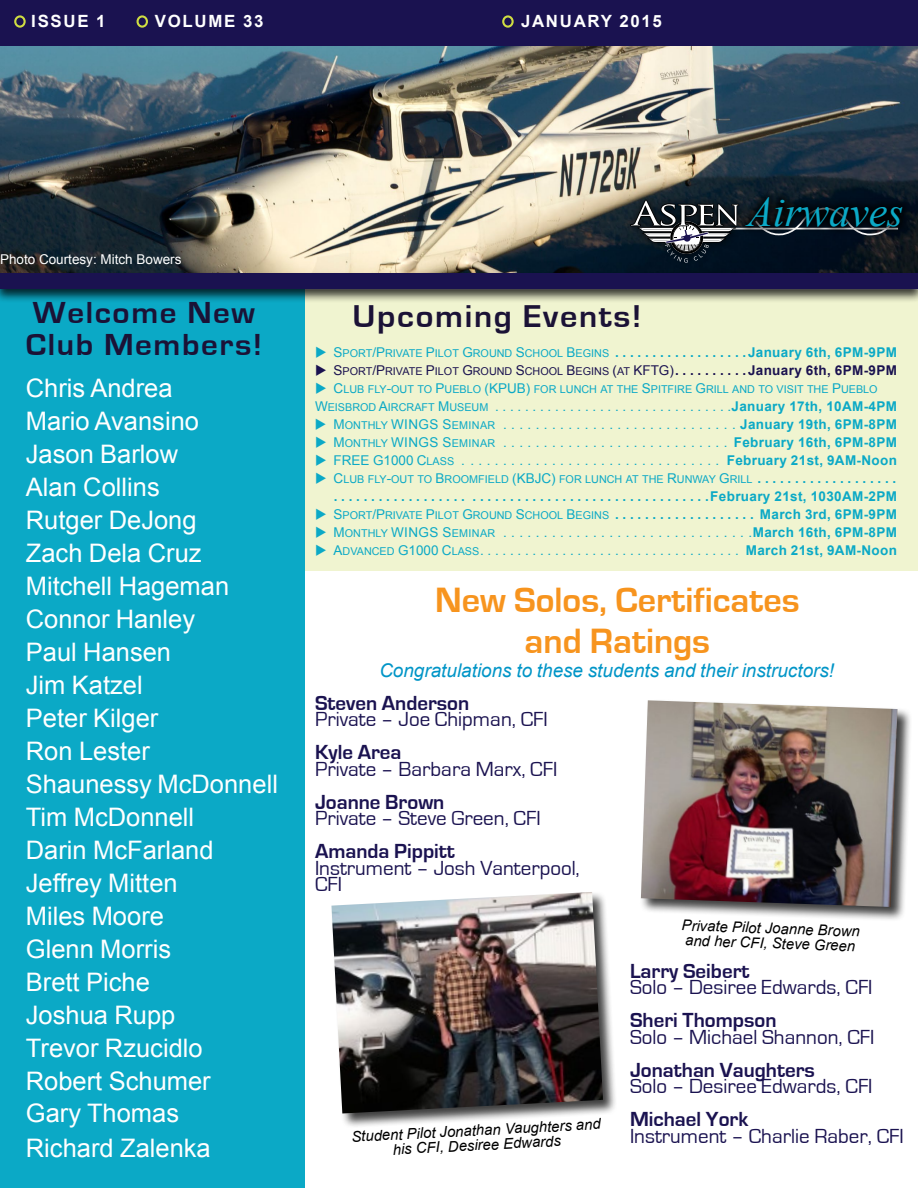
<style>
.page{position:relative;width:918px;height:1188px;background:#fff}
.page>*{position:absolute;margin:0;border:0;box-sizing:border-box;transform-origin:0 0}
.t1{font:italic 42px "Times New Roman";color:#0ba9c6}
.t2{font:700 36.15px/41px "Eurostile";color:#f7941e;text-align:center}
.t3{font:700 32.55px "Eurostile";letter-spacing:.05em;color:#1b1236;scale:1.05 1}
.t4{font:700 31.35px/31.5px "Eurostile";letter-spacing:.05em;color:#1b1236;scale:1.05 1}
.t5{font:25.5px/33px "Arial";color:#fff}
.t6{font:21px/16.5px "Eurostile";color:#1a1250}
.t7{font:700 21px "Eurostile";color:#1a1250}
.t8{font:italic 18.9px "Arial";color:#0095c7}
.t9{font:700 16.8px "Arial";letter-spacing:.1em;color:#fff}
.t10{font:italic 14.85px/14.9px "Arial";color:#000}
.t11{font:13.5px "Arial MT SC800";color:#0ba9c6}
.t12{font:13.5px "Arial Bold MT SC800";color:#0ba9c6}
.t13{font:13.5px "Arial";color:#fff}
.t14{font:10.8px "Arial MT SC800";color:#0ba9c6}
.t15{font:10.8px "Arial MT SC800";color:#1a1250}
.s1{font-size:13.5px}
.s2{font-family:"Arial Bold MT SC800";font-size:13.5px}
.s3{font-family:"Arial";font-weight:700;font-size:13.5px}
.s4{font-size:10.8px}
.s5{font-family:"Arial";font-weight:700}
</style>
<div class="page">
<div style="left:288px;top:290px;width:630px;height:281px;background:#f0f4d0"></div>
<div style="left:0;top:244px;width:304px;height:944px;background:#0ba9c6"></div>
<img style="left:0;top:45px;width:918px;height:227px">
<svg style="left:736px;top:189px;width:176px;height:47px;background:#0f171f"></svg>
<div style="left:0;top:272px;width:918px;height:31px;background:#000;opacity:.77"></div>
<div style="left:0;top:273px;width:918px;height:15px;background:#1a1250"></div>
<div style="left:0;top:0;width:918px;height:45px;background:#1a1250"></div>
<div style="left:14px;top:15px;width:12px;height:13px;border:2px solid #cfdd42;border-radius:50%"></div>
<div style="left:137px;top:15px;width:11px;height:13px;border:2px solid #cfdd42;border-radius:50%"></div>
<div style="left:502px;top:15px;width:12px;height:13px;border:2px solid #cfdd42;border-radius:50%"></div>
<div style="left:623px;top:192px;width:124px;height:78px;background:#000;opacity:.75"></div>
<svg style="left:630px;top:200px;width:109px;height:68px;background:#39424b"></svg>
<div style="left:640px;top:699px;width:272px;height:223px;background:#000;opacity:.75"></div>
<img style="left:641px;top:700px;width:256px;height:207px">
<div style="left:330px;top:891px;width:288px;height:237px;background:#000;opacity:.75"></div>
<img style="left:331px;top:892px;width:272px;height:222px">
<p class="t9" style="left:31px;top:10px;width:76px">issue 1</p>
<p class="t9" style="left:155px;top:10px;width:110px">volume 33</p>
<p class="t9" style="left:521px;top:10px;width:142px">Jan uary 2015</p>
<p class="t13" style="left:0;top:250px;width:183px">Photo Courtesy: Mitch Bowers</p>
<h1 class="t1" style="left:747px;top:183px;width:158px">Airwaves</h1>
<h3 class="t4" style="left:26px;top:298px;width:227px">Welcome New<br>Club Members!</h3>
<h3 class="t3" style="left:353px;top:298px;width:277px">Upcoming Events!</h3>
<p class="t5" style="left:26px;top:371px;width:254px">Chris Andrea<br>Mario Avansino<br>Jason Barlow<br>Alan Collins<br>Rutger DeJong<br>Zach Dela Cruz<br>Mitchell Hageman<br>Connor Hanley<br>Paul Hansen<br>Jim Katzel<br>Peter Kilger<br>Ron Lester<br>Shaunessy McDonnell<br>Tim McDonnell<br>Darin McFarland<br>Jeffrey Mitten<br>Miles Moore<br>Glenn Morris<br>Brett Piche<br>Joshua Rupp<br>Trevor Rzucidlo<br>Robert Schumer<br>Gary Thomas<br>Richard Zalenka</p>
<p class="t14" style="left:315px;top:346px;width:583px">◆ <span class="s1">S</span>PORT<span class="s1">/P</span>RIVATE <span class="s1">P</span>ILOT <span class="s1">G</span>ROUND <span class="s1">S</span>CHOOL <span class="s1">B</span>EGINS <span class="s2">. . . . . . . . . . . . . . . . .</span> <span class="s3">January 6th, 6PM-9PM</span></p>
<p class="t15" style="left:315px;top:364px;width:583px">◆ <span class="s1">S</span>PORT<span class="s1">/P</span>RIVATE <span class="s1">P</span>ILOT <span class="s1">G</span>ROUND <span class="s1">S</span>CHOOL <span class="s1">B</span>EGINS <span class="s1">(</span>AT <span class="s1">KFTG)</span> <span class="s2">. . . . . . . . .</span> <span class="s3">January 6th, 6PM-9PM</span></p>
<p class="t14" style="left:315px;top:382px;width:564px">◆ <span class="s1">C</span>LUB FLY<span class="s1">-</span>OUT TO <span class="s1">P</span>UEBLO <span class="s1">(KPUB)</span> FOR LUNCH AT THE <span class="s1">S</span>PITFIRE <span class="s1">G</span>RILL AND TO VISIT THE <span class="s1">P</span>UEBLO</p>
<p class="t11" style="left:315px;top:397px;width:583px">W<span class="s4">EISBROD</span> A<span class="s4">IRCRAFT</span> M<span class="s4">USEUM</span> . . . . . . . . . . . . . . . . . . . . . . . . . . . . . . . <span class="s5">January 17th, 10AM-4PM</span></p>
<p class="t11" style="left:315px;top:415px;width:584px">◆ M<span class="s4">ONTHLY</span>WINGS S<span class="s4">EMINAR</span> .............................<span class="s5">January 19th, 6PM-8PM</span></p>
<p class="t11" style="left:315px;top:433px;width:583px">◆ M<span class="s4">ONTHLY</span>WINGS S<span class="s4">EMINAR</span> ............................ <span class="s5">February 16th, 6PM-8PM</span></p>
<p class="t11" style="left:315px;top:451px;width:37px">◆ FREE</p>
<p class="t11" style="left:373px;top:451px;width:525px">G1000 C<span class="s4">LASS</span> . ............................... <span class="s5">February 21st, 9AM-Noon</span></p>
<p class="t14" style="left:315px;top:472px;width:575px">◆ <span class="s1">C</span>LUB FLY<span class="s1">-</span>OUT TO <span class="s1">B</span>ROOMFIELD <span class="s1">(KBJC)</span> FOR LUNCH AT THE <span class="s1">R</span>UNWAY <span class="s1">G</span>RILL <span class="s2">. . . . . . . . . . . . . . . . . .</span></p>
<p class="t12" style="left:334px;top:487px;width:565px">................. ............................... <span class="s5">February 21st, 1030AM-2PM</span></p>
<p class="t14" style="left:315px;top:508px;width:583px">◆ <span class="s1">S</span>PORT<span class="s1">/P</span>RIVATE <span class="s1">P</span>ILOT <span class="s1">G</span>ROUND <span class="s1">S</span>CHOOL <span class="s1">B</span>EGINS <span class="s2">. . . . . . . . . . . . . . . . . . .</span> <span class="s3">March 3rd, 6PM-9PM</span></p>
<p class="t11" style="left:315px;top:523px;width:583px">◆ M<span class="s4">ONTHLY</span>WINGS S<span class="s4">EMINAR</span> .............................. <span class="s5">March 16th, 6PM-8PM</span></p>
<p class="t11" style="left:315px;top:541px;width:583px">◆ A<span class="s4">DVANCED</span> G1000 C<span class="s4">LASS</span> ................................... <span class="s5">March 21st, 9AM-Noon</span></p>
<h2 class="t2" style="left:435px;top:581px;width:366px">New Solos, Certificates and Ratings</h2>
<h3 class="t8" style="left:379px;top:658px;width:456px">Congratulations to these students and their instructors!</h3>
<h3 class="t7" style="left:315px;top:691px;width:156px">Steven Anderson</h3>
<h3 class="t6" style="left:315px;top:711px;width:234px">Private – Joe Chipman, CFI</h3>
<h3 class="t7" style="left:315px;top:741px;width:88px">Kyle Area</h3>
<h3 class="t6" style="left:315px;top:761px;width:244px">Private – Barbara Marx, CFI</h3>
<h3 class="t7" style="left:315px;top:790px;width:131px">Joanne Brown</h3>
<h3 class="t6" style="left:315px;top:810px;width:227px">Private – Steve Green, CFI</h3>
<h3 class="t7" style="left:315px;top:840px;width:141px">Amanda Pippitt</h3>
<h3 class="t6" style="left:315px;top:860px;width:266px">Instrument – Josh Vanterpool,<br>CFI</h3>
<p class="t10" style="left:682px;top:918px;width:180px;rotate:2deg">Private Pilot Joanne Brown and her CFI, Steve Green</p>
<h3 class="t7" style="left:630px;top:959px;width:121px">Larry Seibert</h3>
<h3 class="t6" style="left:630px;top:980px;width:244px">Solo – Desiree Edwards, CFI</h3>
<h3 class="t7" style="left:630px;top:1009px;width:148px">Sheri Thompson</h3>
<h3 class="t6" style="left:630px;top:1029px;width:246px">Solo – Michael Shannon, CFI</h3>
<h3 class="t7" style="left:630px;top:1058px;width:186px">Jonathan Vaughters</h3>
<h3 class="t6" style="left:630px;top:1079px;width:244px">Solo – Desiree Edwards, CFI</h3>
<h3 class="t7" style="left:630px;top:1108px;width:120px">Michael York</h3>
<h3 class="t6" style="left:630px;top:1128px;width:275px">Instrument – Charlie Raber, CFI</h3>
<p class="t10" style="left:351px;top:1130px;width:251px;text-align:center;rotate:-3deg">Student Pilot Jonathan Vaughters and his CFI, Desiree Edwards</p>
</div>
